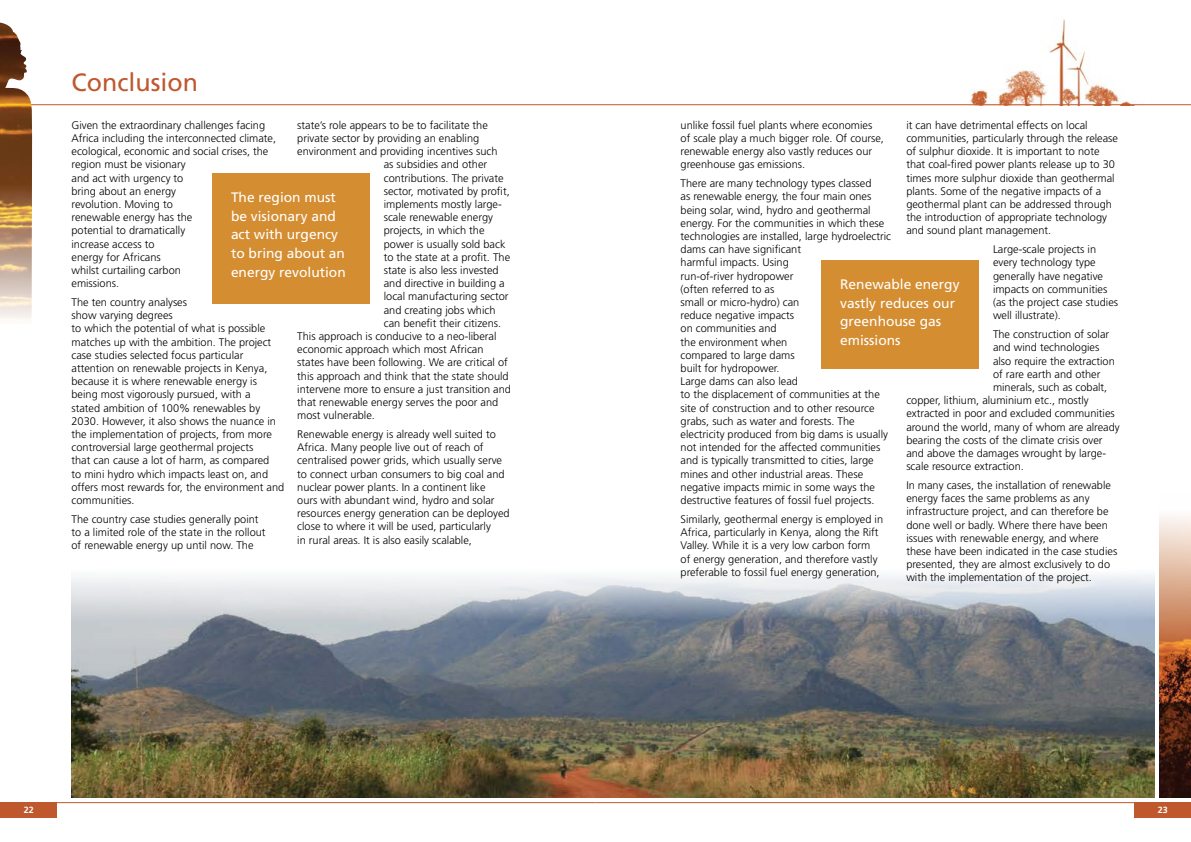
<style>
.page{position:relative;width:1191px;height:842px;background:#fff}
.page>*{position:absolute;margin:0;border:0;box-sizing:border-box;transform-origin:0 0}
.t1{font:25px "Frutiger LT Std";color:#c0582e}
.t2{font:13.8px/18.6px "Frutiger LT Std";color:#fff}
.t3{font:300 11px/13.2px "Frutiger LT Std";color:#000}
.t4{font:700 9px "Frutiger LT Std";color:#fff}
</style>
<div class="page">
<img style="left:970px;top:19px;width:161px;height:85px">
<hr style="left:0;top:104px;width:1191px;height:1px;background:#c0582e">
<hr style="left:595px;top:802px;width:539px;height:1px;background:#c0582e">
<div style="left:1134px;top:802px;width:57px;height:16px;background:#c0582e"></div>
<img style="left:1159px;top:516px;width:32px;height:281px">
<hr style="left:57px;top:802px;width:538px;height:1px;background:#c0582e">
<div style="left:0;top:802px;width:57px;height:16px;background:#c0582e"></div>
<img style="left:0;top:22px;width:32px;height:298px">
<img style="left:72px;top:574px;width:1083px;height:223px">
<div style="left:213px;top:173px;width:157px;height:131px;background:#d58d31"></div>
<div style="left:822px;top:260px;width:156px;height:109px;background:#d58d31"></div>
<h1 class="t1" style="left:72px;top:68px;width:128px">Conclusion</h1>
<p class="t3" style="left:72px;top:119px;width:206px">Given the extraordinary challenges facing<br>Africa including the interconnected climate, ecological, economic and social crises, the region must be visionary<br>and act with urgency to<br>bring about an energy<br>revolution. Moving to<br>renewable energy has the<br>potential to dramatically<br>increase access to<br>energy for Africans<br>whilst curtailing carbon<br>emissions.</p>
<p class="t3" style="left:72px;top:296px;width:214px">The ten country analyses<br>show varying degrees<br>to which the potential of what is possible matches up with the ambition. The project case studies selected focus particular attention on renewable projects in Kenya, because it is where renewable energy is being most vigorously pursued, with a<br>stated ambition of 100% renewables by 2030. However, it also shows the nuance in the implementation of projects, from more controversial large geothermal projects<br>that can cause a lot of harm, as compared<br>to mini hydro which impacts least on, and offers most rewards for, the environment and communities.</p>
<p class="t3" style="left:72px;top:513px;width:195px">The country case studies generally point to a limited role of the state in the rollout of renewable energy up until now. The</p>
<p class="t3" style="left:297px;top:119px;width:192px">state’s role appears to be to facilitate the</p>
<p class="t3" style="left:297px;top:132px;width:183px">private sector by providing an enabling</p>
<p class="t3" style="left:297px;top:145px;width:202px">environment and providing incentives such</p>
<p class="t3" style="left:384px;top:158px;width:105px">as subsidies and other</p>
<p class="t3" style="left:384px;top:171px;width:121px">contributions. The private</p>
<p class="t3" style="left:384px;top:185px;width:127px">sector, motivated by profit,</p>
<p class="t3" style="left:384px;top:198px;width:119px">implements mostly large-</p>
<p class="t3" style="left:384px;top:211px;width:111px">scale renewable energy</p>
<p class="t3" style="left:384px;top:224px;width:102px">projects, in which the</p>
<p class="t3" style="left:384px;top:237px;width:123px">power is usually sold back</p>
<p class="t3" style="left:384px;top:251px;width:128px">to the state at a profit. The</p>
<p class="t3" style="left:384px;top:264px;width:116px">state is also less invested</p>
<p class="t3" style="left:384px;top:277px;width:122px">and directive in building a</p>
<p class="t3" style="left:384px;top:290px;width:126px">local manufacturing sector</p>
<p class="t3" style="left:384px;top:303px;width:113px">and creating jobs which</p>
<p class="t3" style="left:384px;top:317px;width:119px">can benefit their citizens.</p>
<p class="t3" style="left:297px;top:330px;width:201px">This approach is conducive to a neo-liberal</p>
<p class="t3" style="left:297px;top:343px;width:188px">economic approach which most African</p>
<p class="t3" style="left:297px;top:356px;width:212px">states have been following. We are critical of</p>
<p class="t3" style="left:297px;top:369px;width:213px">this approach and think that the state should</p>
<p class="t3" style="left:297px;top:383px;width:215px">intervene more to ensure a just transition and</p>
<p class="t3" style="left:297px;top:396px;width:202px">that renewable energy serves the poor and</p>
<p class="t3" style="left:297px;top:409px;width:79px">most vulnerable.</p>
<p class="t3" style="left:297px;top:428px;width:214px">Renewable energy is already well suited to Africa. Many people live out of reach of centralised power grids, which usually serve to connect urban consumers to big coal and nuclear power plants. In a continent like<br>ours with abundant wind, hydro and solar resources energy generation can be deployed close to where it will be used, particularly<br>in rural areas. It is also easily scalable,</p>
<p class="t2" style="left:231px;top:188px;width:116px">The region must be visionary and act with urgency to bring about an energy revolution</p>
<p class="t3" style="left:906px;top:119px;width:213px">it can have detrimental effects on local communities, particularly through the release of sulphur dioxide. It is important to note that coal-fired power plants release up to 30 times more sulphur dioxide than geothermal plants. Some of the negative impacts of a geothermal plant can be addressed through the introduction of appropriate technology and sound plant management.</p>
<p class="t3" style="left:993px;top:243px;width:127px">Large-scale projects in every technology type generally have negative impacts on communities (as the project case studies well illustrate).</p>
<p class="t3" style="left:993px;top:328px;width:118px">The construction of solar</p>
<p class="t3" style="left:993px;top:341px;width:108px">and wind technologies</p>
<p class="t3" style="left:993px;top:354px;width:123px">also require the extraction</p>
<p class="t3" style="left:993px;top:367px;width:109px">of rare earth and other</p>
<p class="t3" style="left:993px;top:381px;width:116px">minerals, such as cobalt,</p>
<p class="t3" style="left:906px;top:394px;width:184px">copper, lithium, aluminium etc., mostly</p>
<p class="t3" style="left:906px;top:407px;width:210px">extracted in poor and excluded communities</p>
<p class="t3" style="left:906px;top:420px;width:215px">around the world, many of whom are already</p>
<p class="t3" style="left:906px;top:433px;width:198px">bearing the costs of the climate crisis over</p>
<p class="t3" style="left:906px;top:447px;width:201px">and above the damages wrought by large-</p>
<p class="t3" style="left:906px;top:460px;width:119px">scale resource extraction.</p>
<p class="t3" style="left:906px;top:479px;width:212px">In many cases, the installation of renewable energy faces the same problems as any infrastructure project, and can therefore be done well or badly. Where there have been issues with renewable energy, and where these have been indicated in the case studies presented, they are almost exclusively to do with the implementation of the project.</p>
<p class="t3" style="left:680px;top:119px;width:205px">unlike fossil fuel plants where economies of scale play a much bigger role. Of course, renewable energy also vastly reduces our greenhouse gas emissions.</p>
<p class="t3" style="left:680px;top:177px;width:212px">There are many technology types classed<br>as renewable energy, the four main ones being solar, wind, hydro and geothermal energy. For the communities in which these technologies are installed, large hydroelectric dams can have significant<br>harmful impacts. Using<br>run-of-river hydropower<br>(often referred to as<br>small or micro-hydro) can<br>reduce negative impacts<br>on communities and<br>the environment when<br>compared to large dams<br>built for hydropower.<br>Large dams can also lead<br>to the displacement of communities at the site of construction and to other resource grabs, such as water and forests. The electricity produced from big dams is usually not intended for the affected communities and is typically transmitted to cities, large mines and other industrial areas. These negative impacts mimic in some ways the destructive features of fossil fuel projects.</p>
<p class="t3" style="left:680px;top:513px;width:204px">Similarly, geothermal energy is employed in Africa, particularly in Kenya, along the Rift Valley. While it is a very low carbon form<br>of energy generation, and therefore vastly preferable to fossil fuel energy generation,</p>
<p class="t2" style="left:840px;top:275px;width:121px">Renewable energy vastly reduces our greenhouse gas emissions</p>
<p class="t4" style="left:24px;top:804px;width:12px">22</p>
<p class="t4" style="left:1157px;top:804px;width:12px">23</p>
</div>
